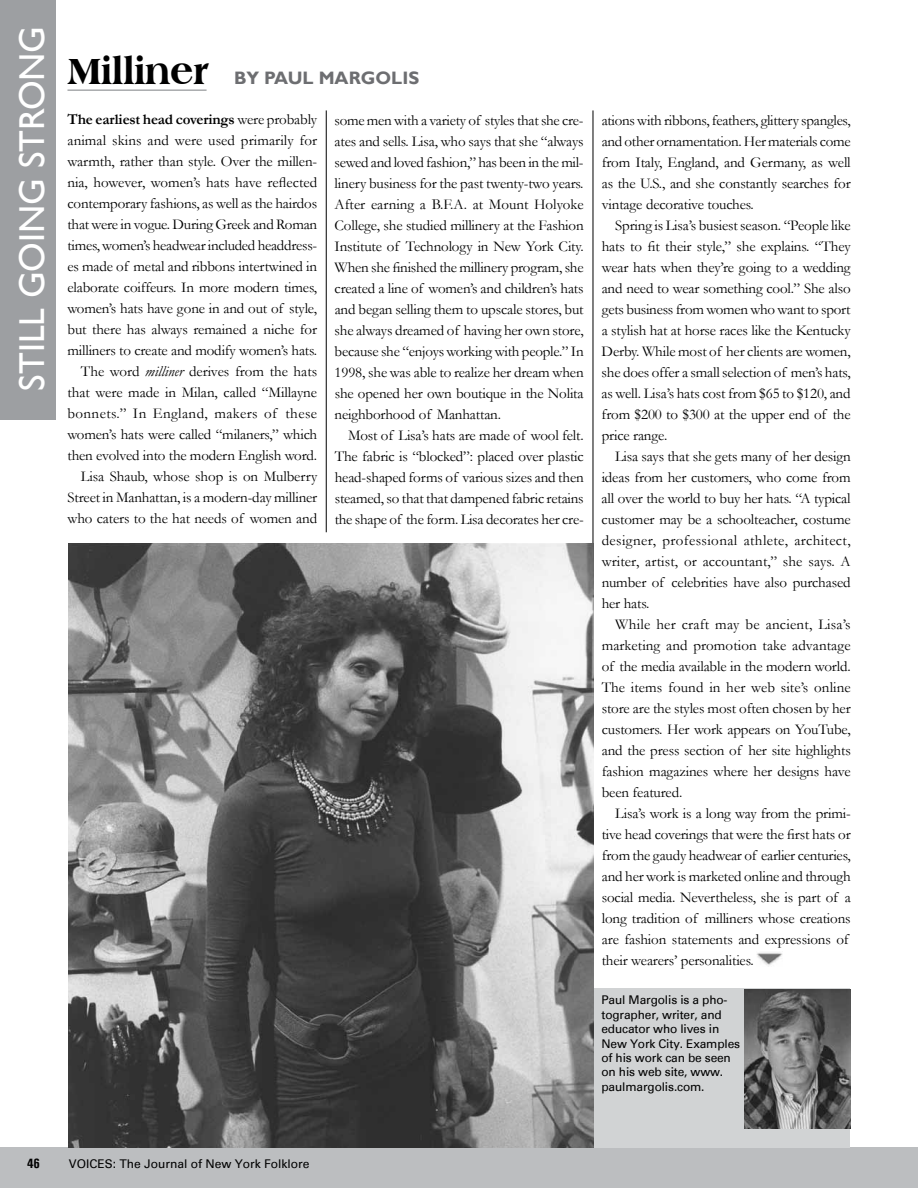
<style>
.page{position:relative;width:918px;height:1188px;background:#fff}
.page>*{position:absolute;margin:0;border:0;box-sizing:border-box;transform-origin:0 0}
.t1{font:36px "Gill Sans";color:#fff}
.t2{font:700 18px "Gill Sans";color:#6d6e71}
.t3{font:15px/21px "Garamond";letter-spacing:-.01em;color:#000;text-align:justify}
.t4{font:700 13.5px "Univers Condensed";color:#000}
.t5{font:12px/14.4px "Univers";letter-spacing:-.01em;color:#000}
.s1{font-family:"Americana BT";font-weight:800;font-size:39px;color:#000}
.s2{font-weight:700}
.s3{font-style:italic}
</style>
<div class="page">
<div style="left:0;top:1148px;width:918px;height:40px;background:#bcbec0"></div>
<hr style="left:326px;top:110px;width:1px;height:422px;background:#000">
<hr style="left:593px;top:110px;width:1px;height:886px;background:#000">
<hr style="left:68px;top:89px;width:139px;height:2px;background:#a7a9ac">
<div style="left:592px;top:989px;width:258px;height:159px;background:#d1d3d4"></div>
<div style="left:0;top:0;width:55px;height:419px;background:#9d9fa2"></div>
<img style="left:757px;top:952px;width:25px;height:14px">
<img style="left:745px;top:989px;width:105px;height:140px">
<img style="left:69px;top:544px;width:524px;height:604px">
<h1 class="t1" style="left:11px;top:391px;width:362px;rotate:-90deg">STILL GOING STRONG</h1>
<p class="t2" style="left:68px;top:67px;width:353px"><span class="s1">Milliner</span> BY PAUL MARGOLI S</p>
<p class="t3" style="left:67px;top:109px;width:251px;text-align:right"><span class="s2">The earliest head coverings</span> were probably animal skins and were used primarily for warmth, rather than style. Over the millen&shy;nia, however, women’s hats have reflected contemporary fashions, as well as the hairdos that were in vogue. During Greek and Roman times, women’s headwear included headdress&shy;es made of metal and ribbons intertwined in elaborate coiffeurs. In more modern times, women’s hats have gone in and out of style, but there has always remained a niche for milliners to create and modify women’s hats.<br>The word <span class="s3">milliner</span> derives from the hats that were made in Milan, called “Millayne bonnets.” In England, makers of these women’s hats were called “milaners,” which then evolved into the modern English word.<br>Lisa Shaub, whose shop is on Mulberry Street in Manhattan, is a modern-day milliner who caters to the hat needs of women and</p>
<p class="t3" style="left:334px;top:110px;width:251px">some men with a variety of styles that she cre&shy;ates and sells. Lisa, who says that she “always sewed and loved fashion,” has been in the mil&shy;linery business for the past twenty-two years.<br>After earning a B.F.A. at Mount Holyoke College, she studied millinery at the Fashion Institute of Technology in New York City.<br>When she finished the millinery program, she created a line of women’s and children’s hats and began selling them to upscale stores, but she always dreamed of having her own store, because she “enjoys working with people.” In 1998, she was able to realize her dream when she opened her own boutique in the Nolita neighborhood of Manhattan.</p>
<p class="t3" style="left:335px;top:425px;width:251px;text-indent:13px">Most of Lisa’s hats are made of wool felt.<br>The fabric is “blocked”: placed over plastic head-shaped forms of various sizes and then steamed, so that that dampened fabric retains the shape of the form. Lisa decorates her cre-</p>
<p class="t3" style="left:602px;top:110px;width:251px">ations with ribbons, feathers, glittery spangles, and other ornamentation. Her materials come from Italy, England, and Germany, as well as the U.S., and she constantly searches for vintage decorative touches.</p>
<p class="t3" style="left:602px;top:215px;width:251px;text-indent:14px">Spring is Lisa’s busiest season. “People like hats to fit their style,” she explains. “They wear hats when they’re going to a wedding and need to wear something cool.” She also gets business from women who want to sport a stylish hat at horse races like the Kentucky Derby. While most of her clients are women, she does offer a small selection of men’s hats, as well. Lisa’s hats cost from $65 to $120, and from $200 to $300 at the upper end of the price range.</p>
<p class="t3" style="left:602px;top:446px;width:251px;text-indent:14px">Lisa says that she gets many of her design ideas from her customers, who come from all over the world to buy her hats. “A typical customer may be a schoolteacher, costume designer, professional athlete, architect, writer, artist, or accountant,” she says. A number of celebrities have also purchased her hats.</p>
<p class="t3" style="left:602px;top:614px;width:251px;text-indent:14px">While her craft may be ancient, Lisa’s marketing and promotion take advantage of the media available in the modern world.<br>The items found in her web site’s online store are the styles most often chosen by her customers. Her work appears on YouTube, and the press section of her site highlights fashion magazines where her designs have been featured.</p>
<p class="t3" style="left:602px;top:803px;width:251px;text-align:left;text-indent:14px">Lisa’s work is a long way from the primi&shy;tive head coverings that were the first hats or from the gaudy headwear of earlier centuries, and her work is marketed online and through social media. Nevertheless, she is part of a long tradition of milliners whose creations are fashion statements and expressions of their wearers’ personalities.</p>
<p class="t5" style="left:602px;top:993px;width:140px">Paul Margolis is a pho&shy;tographer, writer, and educator who lives in<br>New York City. Examples of his work can be seen on his web site, www. paulmargolis.com.</p>
<p class="t4" style="left:27px;top:1155px;width:14px">46</p>
<p class="t5" style="left:69px;top:1156px;width:242px">VOICES: The Journal of New York Folklore</p>
</div>
